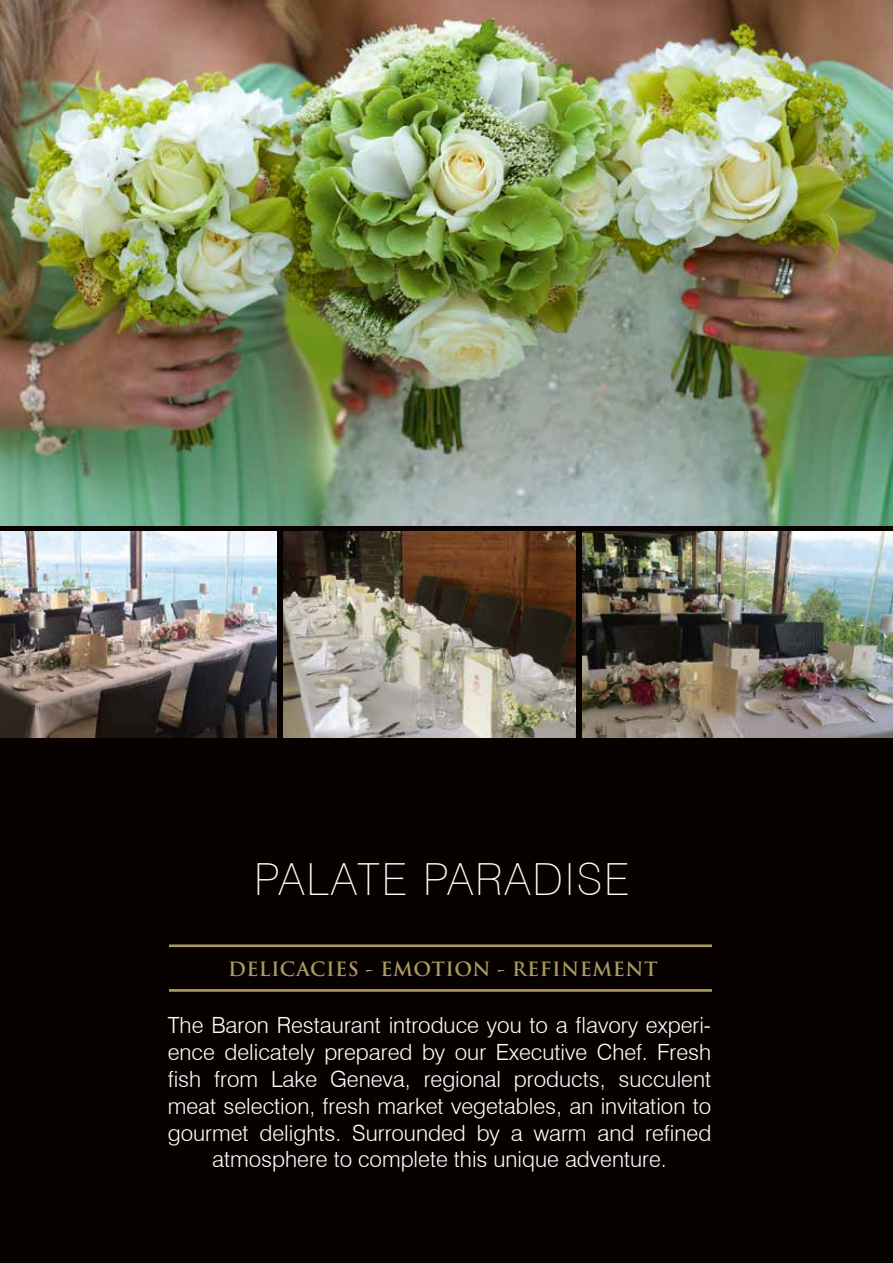
<style>
.page{position:relative;width:893px;height:1263px;background:#070200}
.page>*{position:absolute;margin:0;border:0;box-sizing:border-box;transform-origin:0 0}
.t1{font:100 44.25px "Swiss 721 BT";letter-spacing:.05em;color:#fff}
.t2{font:300 22.35px/26.8px "Swiss 721 BT";color:#fff;text-align:center}
.t3{font:700 19.2px "Trajan Pro";letter-spacing:.025em;color:#ae9a63}
</style>
<div class="page">
<img style="left:0;top:0;width:893px;height:525px">
<img style="left:583px;top:531px;width:310px;height:207px">
<img style="left:0;top:531px;width:276px;height:207px">
<img style="left:284px;top:531px;width:291px;height:207px">
<hr style="left:169px;top:989px;width:543px;height:3px;background:#ae9a63">
<hr style="left:169px;top:944px;width:543px;height:3px;background:#ae9a63">
<h1 class="t1" style="left:254px;top:852px;width:377px">PALATE PARADISE</h1>
<p class="t3" style="left:228px;top:957px;width:431px">DELICACIES - EMOTION - REFINEMENT</p>
<p class="t2" style="left:168px;top:1012px;width:545px">The Baron Restaurant introduce you to a flavory experi&shy;ence delicately prepared by our Executive Chef. Fresh fish from Lake Geneva, regional products, succulent meat selection, fresh market vegetables, an invitation to gourmet delights. Surrounded by a warm and refined atmosphere to complete this unique adventure.</p>
</div>
